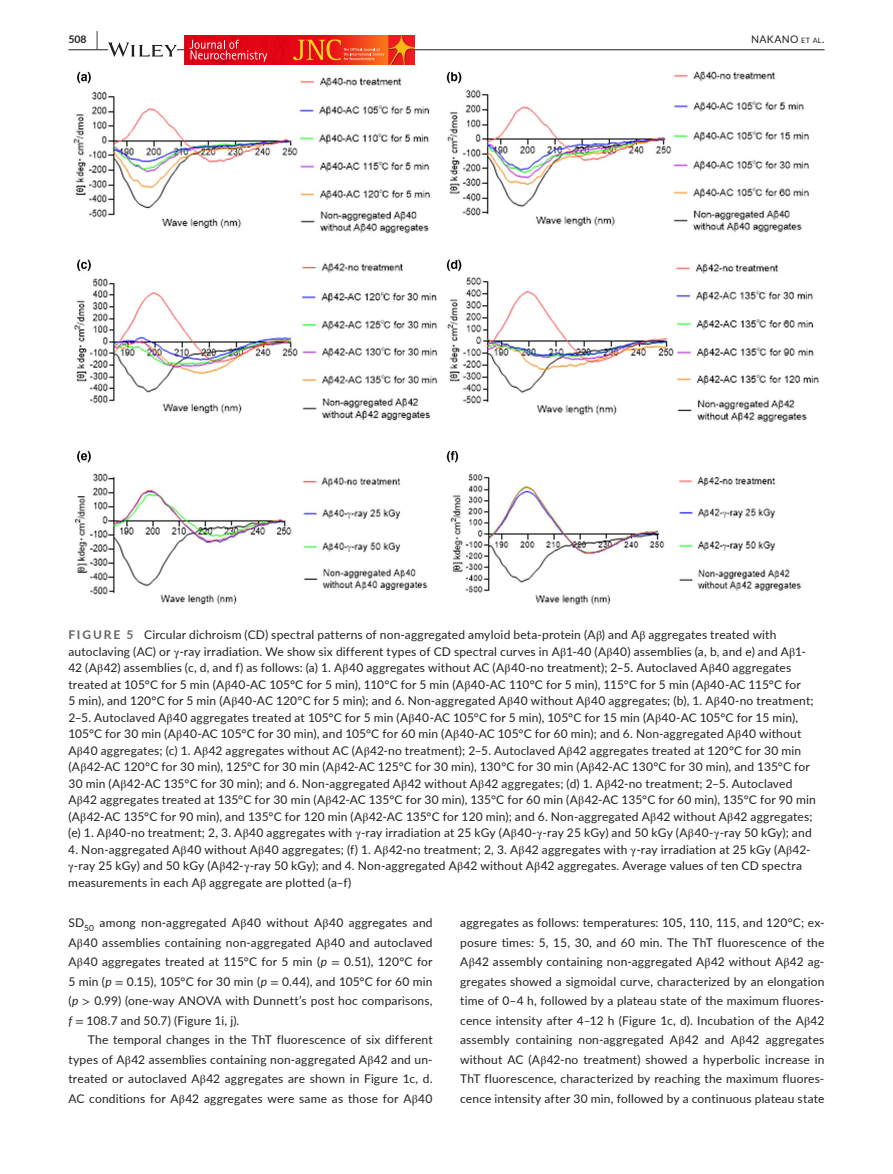
<style>
.page{position:relative;width:893px;height:1174px;background:#fff}
.page>*{position:absolute;margin:0;border:0;box-sizing:border-box;transform-origin:0 0}
.t1{font:12px/19.5px "Lato";letter-spacing:.015em;color:#231f20;text-align:justify}
.t2{font:10.5px "Lato";letter-spacing:.025em;color:#231f20}
.t3{font:700 10.5px "Lato";color:#231f20}
.s1{font-size:19.5px}
.s2{font-size:7.35px}
.s3{font-weight:700;color:#636366}
.s4{font-family:"STIX"}
.s5{font-style:italic}
</style>
<div class="page">
<hr style="left:68px;top:49px;width:756px;height:1px;background:#231f20">
<svg style="left:108px;top:42px;width:69px;height:15px"></svg>
<img style="left:185px;top:35px;width:230px;height:29px">
<svg style="left:189px;top:40px;width:78px;height:22px;background:#e32e3c"></svg>
<svg style="left:293px;top:39px;width:91px;height:22px;background:#f04d22"></svg>
<img style="left:73px;top:71px;width:746px;height:534px">
<p class="t3" style="left:68px;top:31px;width:31px">508 <span class="s1">|</span></p>
<p class="t2" style="left:751px;top:31px;width:75px">NAKANO <span class="s2">et al</span>.</p>
<p class="t1" style="left:68px;top:626px;width:749px;line-height:16.5px;text-align:left"><span class="s3">FIGURE 5</span> Circular dichroism (CD) spectral patterns of non-aggregated amyloid beta-protein (A<span class="s4">β</span>) and A<span class="s4">β</span> aggregates treated with autoclaving (AC) or <span class="s4">γ</span>-ray irradiation. We show six different types of CD spectral curves in A<span class="s4">β</span>1-40 (A<span class="s4">β</span>40) assemblies (a, b, and e) and A<span class="s4">β</span>1- 42 (A<span class="s4">β</span>42) assemblies (c, d, and f) as follows: (a) 1. A<span class="s4">β</span>40 aggregates without AC (A<span class="s4">β</span>40-no treatment); 2–5. Autoclaved A<span class="s4">β</span>40 aggregates treated at 105°C for 5 min (A<span class="s4">β</span>40-AC 105°C for 5 min), 110°C for 5 min (A<span class="s4">β</span>40-AC 110°C for 5 min), 115°C for 5 min (A<span class="s4">β</span>40-AC 115°C for<br>5 min), and 120°C for 5 min (A<span class="s4">β</span>40-AC 120°C for 5 min); and 6. Non-aggregated A<span class="s4">β</span>40 without A<span class="s4">β</span>40 aggregates; (b), 1. A<span class="s4">β</span>40-no treatment; 2–5. Autoclaved A<span class="s4">β</span>40 aggregates treated at 105°C for 5 min (A<span class="s4">β</span>40-AC 105°C for 5 min), 105°C for 15 min (A<span class="s4">β</span>40-AC 105°C for 15 min), 105°C for 30 min (A<span class="s4">β</span>40-AC 105°C for 30 min), and 105°C for 60 min (A<span class="s4">β</span>40-AC 105°C for 60 min); and 6. Non-aggregated A<span class="s4">β</span>40 without A<span class="s4">β</span>40 aggregates; (c) 1. A<span class="s4">β</span>42 aggregates without AC (A<span class="s4">β</span>42-no treatment); 2–5. Autoclaved A<span class="s4">β</span>42 aggregates treated at 120°C for 30 min (A<span class="s4">β</span>42-AC 120°C for 30 min), 125°C for 30 min (A<span class="s4">β</span>42-AC 125°C for 30 min), 130°C for 30 min (A<span class="s4">β</span>42-AC 130°C for 30 min), and 135°C for 30 min (A<span class="s4">β</span>42-AC 135°C for 30 min); and 6. Non-aggregated A<span class="s4">β</span>42 without A<span class="s4">β</span>42 aggregates; (d) 1. A<span class="s4">β</span>42-no treatment; 2–5. Autoclaved A<span class="s4">β</span>42 aggregates treated at 135°C for 30 min (A<span class="s4">β</span>42-AC 135°C for 30 min), 135°C for 60 min (A<span class="s4">β</span>42-AC 135°C for 60 min), 135°C for 90 min (A<span class="s4">β</span>42-AC 135°C for 90 min), and 135°C for 120 min (A<span class="s4">β</span>42-AC 135°C for 120 min); and 6. Non-aggregated A<span class="s4">β</span>42 without A<span class="s4">β</span>42 aggregates; (e) 1. A<span class="s4">β</span>40-no treatment; 2, 3. A<span class="s4">β</span>40 aggregates with <span class="s4">γ</span>-ray irradiation at 25 kGy (A<span class="s4">β</span>40-<span class="s4">γ</span>-ray 25 kGy) and 50 kGy (A<span class="s4">β</span>40-<span class="s4">γ</span>-ray 50 kGy); and</p>
<p class="t1" style="left:68px;top:840px;width:744px;line-height:16.5px;text-align:left">4. Non-aggregated A<span class="s4">β</span>40 without A<span class="s4">β</span>40 aggregates; (f) 1. A<span class="s4">β</span>42-no treatment; 2, 3. A<span class="s4">β</span>42 aggregates with <span class="s4">γ</span>-ray irradiation at 25 kGy (A<span class="s4">β</span>42- <span class="s4">γ</span>-ray 25 kGy) and 50 kGy (A<span class="s4">β</span>42-<span class="s4">γ</span>-ray 50 kGy); and 4. Non-aggregated A<span class="s4">β</span>42 without A<span class="s4">β</span>42 aggregates. Average values of ten CD spectra measurements in each A<span class="s4">β</span> aggregate are plotted (a–f)</p>
<p class="t1" style="left:68px;top:912px;width:366px">SD<sub>50</sub> among non-aggregated A<span class="s4">β</span>40 without A<span class="s4">β</span>40 aggregates and A<span class="s4">β</span>40 assemblies containing non-aggregated A<span class="s4">β</span>40 and autoclaved A<span class="s4">β</span>40 aggregates treated at 115°C for 5 min (<span class="s5">p</span> <span class="s4">=</span> 0.51), 120°C for 5 min (<span class="s5">p</span> <span class="s4">=</span> 0.15), 105°C for 30 min (<span class="s5">p</span> <span class="s4">=</span> 0.44), and 105°C for 60 min (<span class="s5">p</span> <span class="s4">&gt;</span> 0.99) (one-way ANOVA with Dunnett’s post hoc comparisons, <span class="s5">f</span> <span class="s4">=</span> 108.7 and 50.7) (Figure 1i, j).</p>
<p class="t1" style="left:68px;top:1029px;width:366px;text-indent:20px">The temporal changes in the ThT fluorescence of six different types of A<span class="s4">β</span>42 assemblies containing non-aggregated A<span class="s4">β</span>42 and un&shy;treated or autoclaved A<span class="s4">β</span>42 aggregates are shown in Figure 1c, d.<br>AC conditions for A<span class="s4">β</span>42 aggregates were same as those for A<span class="s4">β</span>40</p>
<p class="t1" style="left:460px;top:912px;width:366px">aggregates as follows: temperatures: 105, 110, 115, and 120°C; ex&shy;posure times: 5, 15, 30, and 60 min. The ThT fluorescence of the A<span class="s4">β</span>42 assembly containing non-aggregated A<span class="s4">β</span>42 without A<span class="s4">β</span>42 ag&shy;gregates showed a sigmoidal curve, characterized by an elongation time of 0–4 h, followed by a plateau state of the maximum fluores&shy;cence intensity after 4–12 h (Figure 1c, d). Incubation of the A<span class="s4">β</span>42 assembly containing non-aggregated A<span class="s4">β</span>42 and A<span class="s4">β</span>42 aggregates without AC (A<span class="s4">β</span>42-no treatment) showed a hyperbolic increase in ThT fluorescence, characterized by reaching the maximum fluores&shy;cence intensity after 30 min, followed by a continuous plateau state</p>
</div>
